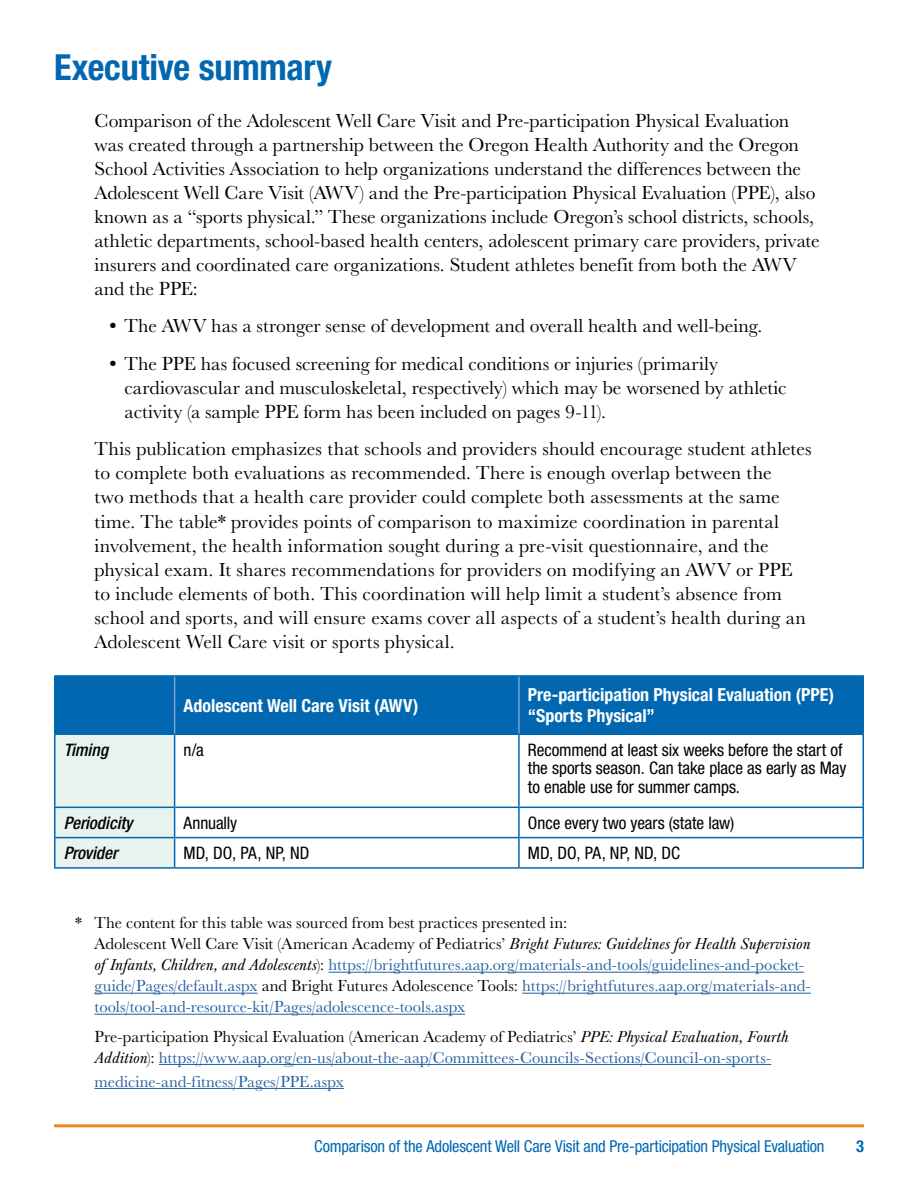
<style>
.page{position:relative;width:918px;height:1188px;background:#fff}
.page>*{position:absolute;margin:0;border:0;box-sizing:border-box;transform-origin:0 0}
.t1{font:700 condensed 36px "Helvetica Neue LT Std";letter-spacing:-.005em;color:#0067b0}
.t2{font:19.5px/24px "Baskerville URW";color:#000}
.t3{font:700 condensed 18px/21.6px "Helvetica Neue LT Std";color:#fff}
.t4{font:condensed 17.25px/18.8px "Helvetica Neue LT Std";letter-spacing:-.005em;color:#000}
.t5{font:italic 500 condensed 17.25px "Helvetica Neue LT Std";color:#000}
.t6{font:16.5px/21px "Baskerville URW";letter-spacing:.005em;color:#215e9e}
.t7{font:condensed 16.5px "Helvetica Neue LT Std";letter-spacing:-.01em;color:#0067b0}
.t8{font:700 condensed 16.5px "Helvetica Neue LT Std";color:#0067b0}
.s1{color:#000}
.s2{font-style:italic;color:#000}
</style>
<div class="page">
<hr style="left:54px;top:1124px;width:810px;height:3px;background:#ec881d">
<div style="left:56px;top:677px;width:806px;height:57px;background:#0067b0"></div>
<svg style="left:175px;top:735px;width:687px;height:132px"></svg>
<hr style="left:54px;top:735px;width:2px;height:72px;background:#0067b0">
<hr style="left:518px;top:735px;width:2px;height:72px;background:#0067b0">
<hr style="left:862px;top:735px;width:2px;height:72px;background:#0067b0">
<hr style="left:54px;top:807px;width:121px;height:1px;background:#0067b0">
<hr style="left:54px;top:808px;width:2px;height:29px;background:#0067b0">
<hr style="left:175px;top:807px;width:344px;height:1px;background:#0067b0">
<hr style="left:519px;top:807px;width:345px;height:1px;background:#0067b0">
<hr style="left:518px;top:808px;width:2px;height:29px;background:#0067b0">
<hr style="left:862px;top:808px;width:2px;height:29px;background:#0067b0">
<hr style="left:54px;top:837px;width:121px;height:1px;background:#0067b0">
<hr style="left:54px;top:838px;width:2px;height:29px;background:#0067b0">
<hr style="left:175px;top:837px;width:344px;height:1px;background:#0067b0">
<div style="left:55px;top:735px;width:120px;height:132px;background:#e8f3ee"></div>
<hr style="left:519px;top:837px;width:345px;height:1px;background:#0067b0">
<hr style="left:518px;top:838px;width:2px;height:29px;background:#0067b0">
<hr style="left:862px;top:838px;width:2px;height:29px;background:#0067b0">
<hr style="left:54px;top:867px;width:121px;height:2px;background:#0067b0">
<hr style="left:175px;top:867px;width:344px;height:2px;background:#0067b0">
<hr style="left:519px;top:867px;width:345px;height:2px;background:#0067b0">
<hr style="left:54px;top:675px;width:121px;height:2px;background:#0067b0">
<hr style="left:54px;top:677px;width:2px;height:57px;background:#0067b0">
<hr style="left:519px;top:675px;width:345px;height:2px;background:#0067b0">
<hr style="left:862px;top:677px;width:2px;height:57px;background:#0067b0">
<hr style="left:54px;top:734px;width:121px;height:1px;background:#0067b0">
<hr style="left:519px;top:734px;width:345px;height:1px;background:#0067b0">
<hr style="left:175px;top:675px;width:344px;height:2px;background:#0067b0">
<hr style="left:175px;top:734px;width:344px;height:1px;background:#0067b0">
<hr style="left:174px;top:677px;width:1px;height:57px;background:#7ca0d1">
<hr style="left:518px;top:677px;width:2px;height:57px;background:#7ca0d1">
<hr style="left:329px;top:972px;width:475px;height:1px;background:#215e9e">
<hr style="left:94px;top:993px;width:164px;height:1px;background:#215e9e">
<hr style="left:522px;top:993px;width:289px;height:1px;background:#215e9e">
<hr style="left:94px;top:1014px;width:371px;height:1px;background:#215e9e">
<hr style="left:159px;top:1064px;width:612px;height:1px;background:#215e9e">
<hr style="left:94px;top:1088px;width:250px;height:1px;background:#215e9e">
<h1 class="t1" style="left:54px;top:45px;width:280px">Executive summary</h1>
<p class="t2" style="left:94px;top:109px;width:727px">Comparison of the Adolescent Well Care Visit and Pre-participation Physical Evaluation was created through a partnership between the Oregon Health Authority and the Oregon School Activities Association to help organizations understand the differences between the Adolescent Well Care Visit (AWV) and the Pre-participation Physical Evaluation (PPE), also known as a “sports physical.” These organizations include Oregon’s school districts, schools, athletic departments, school-based health centers, adolescent primary care providers, private insurers and coordinated care organizations. Student athletes benefit from both the AWV and the PPE:</p>
<p class="t2" style="left:106px;top:314px;width:657px">• The AWV has a stronger sense of development and overall health and well-being.</p>
<p class="t2" style="left:124px;top:352px;width:664px;text-indent:-18px">• The PPE has focused screening for medical conditions or injuries (primarily cardiovascular and musculoskeletal, respectively) which may be worsened by athletic activity (a sample PPE form has been included on pages 9-11).</p>
<p class="t2" style="left:94px;top:437px;width:719px">This publication emphasizes that schools and providers should encourage student athletes to complete both evaluations as recommended. There is enough overlap between the<br>two methods that a health care provider could complete both assessments at the same time. The table* provides points of comparison to maximize coordination in parental involvement, the health information sought during a pre-visit questionnaire, and the physical exam. It shares recommendations for providers on modifying an AWV or PPE to include elements of both. This coordination will help limit a student’s absence from school and sports, and will ensure exams cover all aspects of a student’s health during an Adolescent Well Care visit or sports physical.</p>
<p class="t3" style="left:184px;top:694px;width:236px">Adolescent Well Care Visit (AWV)</p>
<p class="t3" style="left:528px;top:683px;width:308px">Pre-participation Physical Evaluation (PPE) “Sports Physical”</p>
<p class="t5" style="left:64px;top:739px;width:46px">Timing</p>
<p class="t4" style="left:184px;top:740px;width:22px">n/a</p>
<p class="t4" style="left:528px;top:740px;width:320px">Recommend at least six weeks before the start of the sports season. Can take place as early as May to enable use for summer camps.</p>
<p class="t5" style="left:64px;top:812px;width:70px">Periodicity</p>
<p class="t4" style="left:184px;top:813px;width:55px">Annually</p>
<p class="t4" style="left:528px;top:813px;width:208px">Once every two years (state law)</p>
<p class="t5" style="left:64px;top:843px;width:55px">Provider</p>
<p class="t4" style="left:184px;top:843px;width:127px">MD, DO, PA, NP, ND</p>
<p class="t4" style="left:528px;top:843px;width:154px">MD, DO, PA, NP, ND, DC</p>
<p class="t6" style="left:95px;top:913px;width:718px;text-indent:-20px"><span class="s1">* The content for this table was sourced from best practices presented in:<br>Adolescent Well Care Visit (American Academy of Pediatrics’</span> <span class="s2">Bright Futures: Guidelines for Health Supervision of Infants, Children, and Adolescents</span><span class="s1">):</span> https://brightfutures.aap.org/materials-and-tools/guidelines-and-pocket&shy;guide/Pages/default.aspx <span class="s1">and Bright Futures Adolescence Tools:</span> https://brightfutures.aap.org/materials-and&shy;tools/tool-and-resource-kit/Pages/adolescence-tools.aspx</p>
<p class="t6" style="left:95px;top:1026px;width:696px"><span class="s1">Pre-participation Physical Evaluation (American Academy of Pediatrics’</span> <span class="s2">PPE: Physical Evaluation, Fourth<br>Addition</span><span class="s1">):</span> https://www.aap.org/en-us/about-the-aap/Committees-Councils-Sections/Council-on-sports-</p>
<p class="t6" style="left:95px;top:1071px;width:251px">medicine-and-fitness/Pages/PPE.aspx</p>
<p class="t7" style="left:314px;top:1136px;width:512px">Comparison of the Adolescent Well Care Visit and Pre-participation Physical Evaluation</p>
<p class="t8" style="left:856px;top:1136px;width:9px">3</p>
</div>
